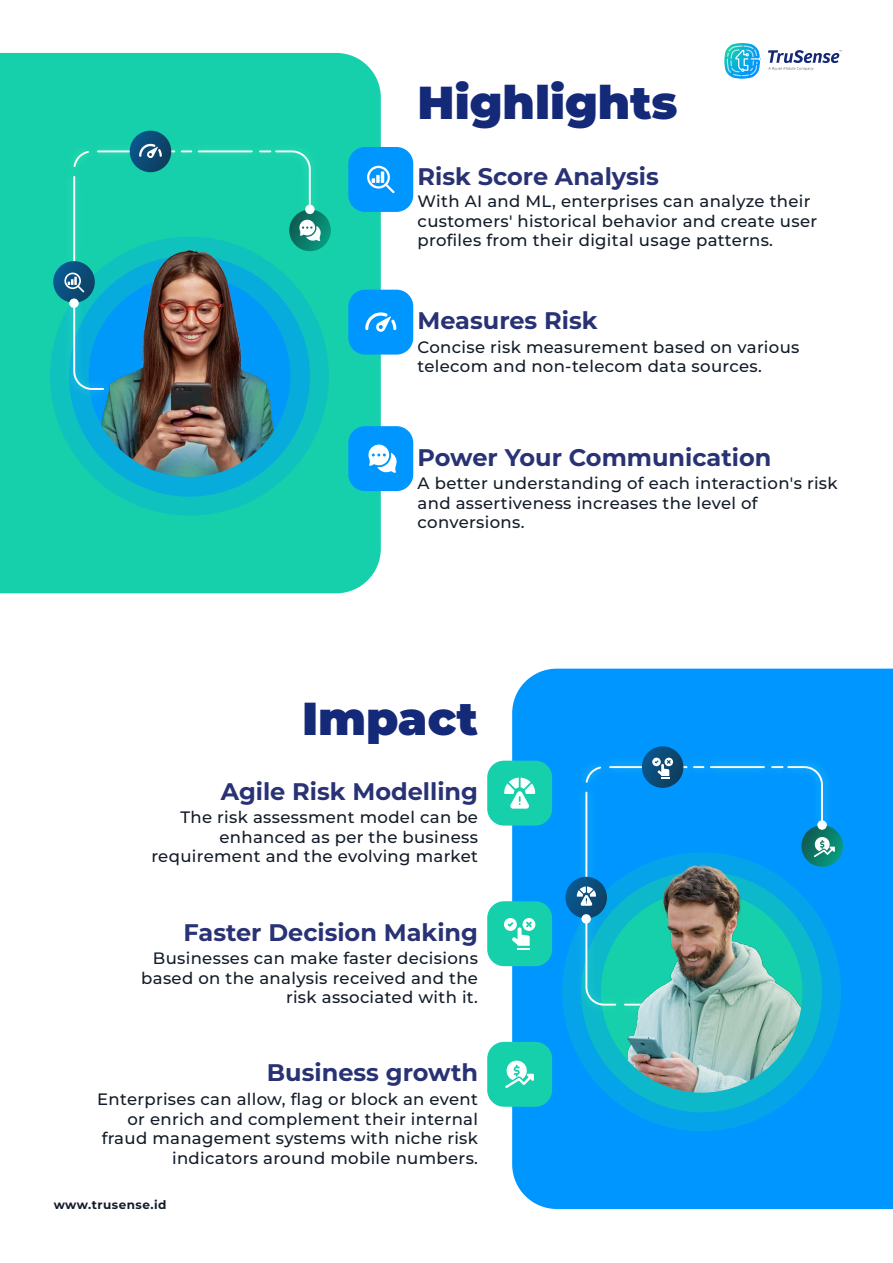
<style>
.page{position:relative;width:893px;height:1263px;background:#fff}
.page>*{position:absolute;margin:0;border:0;box-sizing:border-box;transform-origin:0 0}
.t1{font:900 46.2px "Montserrat";color:#152979}
.t2{font:700 24px "Montserrat";color:#293274}
.t3{font:500 16.5px/19.5px "Montserrat";letter-spacing:.02em;color:#131c28}
.t4{font:700 12px "Montserrat";letter-spacing:.04em;color:#131c28}
</style>
<div class="page">
<div style="left:0;top:53px;width:381px;height:540px;background:#15d0aa"></div>
<div style="left:348px;top:290px;width:65px;height:65px;background:#0096ff;border-radius:17px"></div>
<div style="left:348px;top:147px;width:65px;height:65px;background:#0096ff;border-radius:17px"></div>
<div style="left:348px;top:426px;width:65px;height:65px;background:#0096ff;border-radius:17px"></div>
<div style="left:512px;top:669px;width:381px;height:540px;background:#0096ff"></div>
<div style="left:487px;top:761px;width:65px;height:64px;background:#15d0aa;border-radius:17px"></div>
<div style="left:487px;top:901px;width:65px;height:65px;background:#15d0aa;border-radius:17px"></div>
<div style="left:487px;top:1042px;width:65px;height:65px;background:#15d0aa;border-radius:17px"></div>
<svg style="left:724px;top:43px;width:37px;height:36px"></svg>
<svg style="left:768px;top:50px;width:74px;height:21px"></svg>
<div style="left:50px;top:237px;width:279px;height:279px;background:#0fc2be;border-radius:50%"></div>
<div style="left:69px;top:256px;width:241px;height:241px;background:#07acdd;border-radius:50%"></div>
<img style="left:60px;top:137px;width:264px;height:264px">
<hr style="left:73px;top:176px;width:2px;height:89px;background:#fff">
<hr style="left:97px;top:150px;width:59px;height:2px;background:#fff">
<svg style="left:181px;top:150px;width:11px;height:2px"></svg>
<hr style="left:198px;top:150px;width:55px;height:2px;background:#fff">
<svg style="left:74px;top:151px;width:15px;height:16px"></svg>
<svg style="left:53px;top:261px;width:42px;height:42px"></svg>
<div style="left:130px;top:131px;width:41px;height:41px;background:linear-gradient(to right,#0a558a,#0f3e5e);border-radius:21px"></div>
<svg style="left:289px;top:210px;width:42px;height:41px"></svg>
<img style="left:90px;top:244px;width:199px;height:233px">
<div style="left:562px;top:852px;width:279px;height:279px;background:#05a3ea;border-radius:50%"></div>
<div style="left:581px;top:871px;width:241px;height:241px;background:#0cb8ca;border-radius:50%"></div>
<img style="left:572px;top:753px;width:264px;height:266px">
<hr style="left:585px;top:792px;width:2px;height:88px;background:#fff">
<hr style="left:609px;top:766px;width:59px;height:2px;background:#fff">
<svg style="left:693px;top:766px;width:11px;height:2px"></svg>
<hr style="left:710px;top:766px;width:55px;height:2px;background:#fff">
<svg style="left:586px;top:766px;width:15px;height:17px"></svg>
<svg style="left:565px;top:877px;width:42px;height:41px"></svg>
<svg style="left:642px;top:746px;width:41px;height:42px"></svg>
<svg style="left:801px;top:825px;width:42px;height:42px"></svg>
<img style="left:607px;top:857px;width:195px;height:236px">
<svg style="left:367px;top:166px;width:27px;height:27px"></svg>
<svg style="left:64px;top:273px;width:40px;height:117px"></svg>
<svg style="left:365px;top:312px;width:31px;height:20px"></svg>
<svg style="left:139px;top:144px;width:36px;height:14px"></svg>
<svg style="left:368px;top:445px;width:29px;height:28px"></svg>
<svg style="left:259px;top:150px;width:62px;height:91px;background:#2bcbab"></svg>
<svg style="left:504px;top:778px;width:31px;height:31px"></svg>
<svg style="left:577px;top:886px;width:39px;height:119px"></svg>
<svg style="left:504px;top:918px;width:31px;height:31px"></svg>
<svg style="left:652px;top:758px;width:35px;height:20px"></svg>
<svg style="left:505px;top:1060px;width:29px;height:28px"></svg>
<svg style="left:771px;top:766px;width:64px;height:91px;background:#159aeb"></svg>
<h1 class="t1" style="left:418px;top:72px;width:262px">Highlights</h1>
<h2 class="t2" style="left:418px;top:160px;width:243px">Risk Score Analysis</h2>
<p class="t3" style="left:418px;top:191px;width:401px">With AI and ML, enterprises can analyze their customers' historical behavior and create user profiles from their digital usage patterns.</p>
<h2 class="t2" style="left:418px;top:305px;width:182px">Measures Risk</h2>
<p class="t3" style="left:418px;top:336px;width:383px">Concise risk measurement based on various telecom and non-telecom data sources.</p>
<h2 class="t2" style="left:418px;top:441px;width:355px">Power Your Communication</h2>
<p class="t3" style="left:418px;top:473px;width:422px">A better understanding of each interaction's risk and assertiveness increases the level of conversions.</p>
<h1 class="t1" style="left:302px;top:688px;width:177px">Impact</h1>
<h2 class="t2" style="left:221px;top:776px;width:259px">Agile Risk Modelling</h2>
<p class="t3" style="left:151px;top:807px;width:328px;text-align:right">The risk assessment model can be enhanced as per the business requirement and the evolving market</p>
<h2 class="t2" style="left:184px;top:916px;width:296px">Faster Decision Making</h2>
<p class="t3" style="left:141px;top:948px;width:338px;text-align:right">Businesses can make faster decisions based on the analysis received and the risk associated with it.</p>
<h2 class="t2" style="left:267px;top:1057px;width:213px">Business growth</h2>
<p class="t3" style="left:97px;top:1089px;width:382px;text-align:right">Enterprises can allow, flag or block an event or enrich and complement their internal fraud management systems with niche risk indicators around mobile numbers.</p>
<p class="t4" style="left:54px;top:1197px;width:114px">www.trusense.id</p>
</div>
